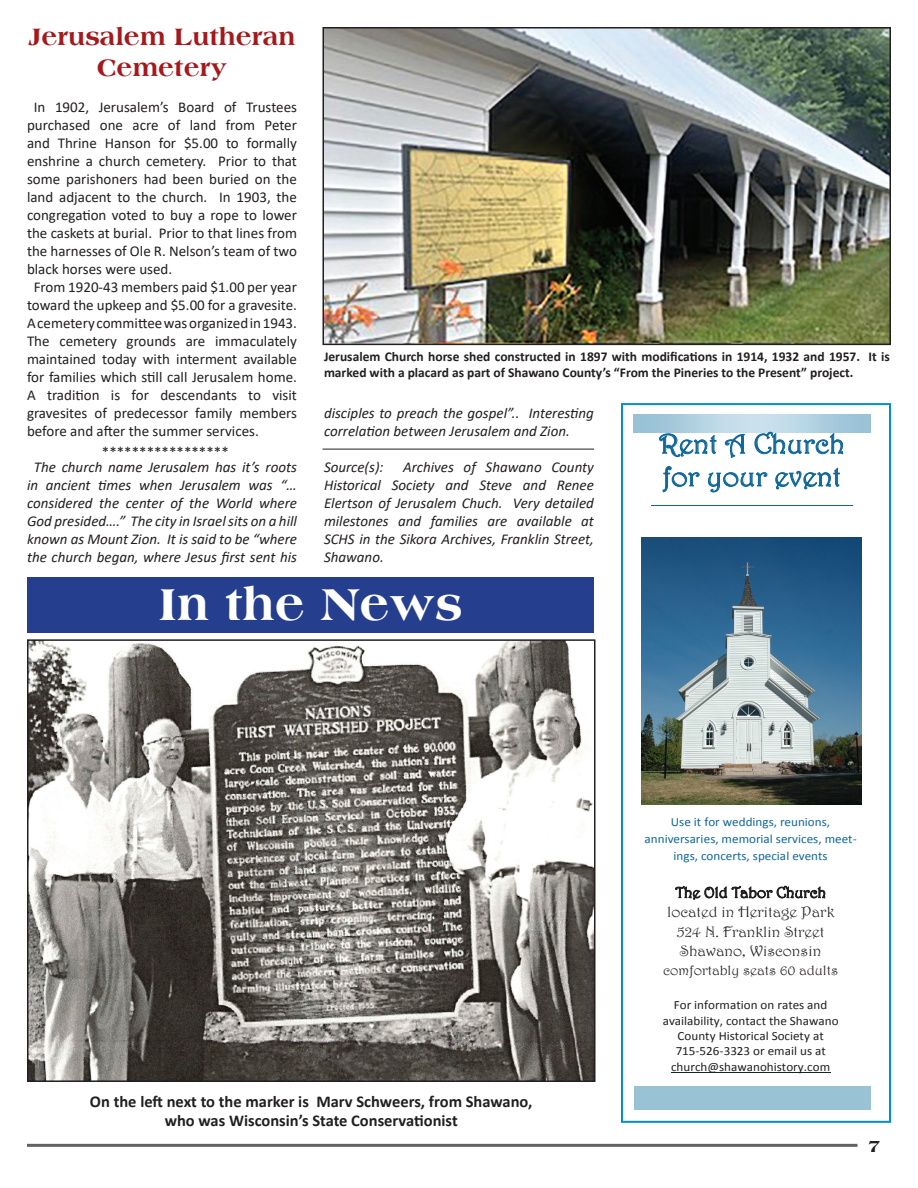
<style>
.page{position:relative;width:918px;height:1188px;background:#fff}
.page>*{position:absolute;margin:0;border:0;box-sizing:border-box;transform-origin:0 0}
.t1{font:800 48px "Americana";color:#fff}
.t2{font:27.75px/32.7px "Harrington";color:#10679a;scale:1.04 1}
.t3{font:800 25.5px "Americana";color:#a5181b}
.t4{font:800 18px "Americana";color:#231f20}
.t5{font:700 16.5px "Calibri";color:#231f20}
.t6{font:15.15px/19.5px "Harrington";color:#231f20;text-align:center;scale:1.04 1}
.t7{font:15px/18px "Calibri";color:#231f20;text-align:justify}
.t8{font:italic 15px/18px "Calibri";color:#231f20;text-align:center}
.t9{font:13.95px "Harrington";color:#231f20;scale:1.04 1}
.t10{font:700 13.5px/16.2px "Calibri";color:#231f20}
.t11{font:12.6px/15.5px "Calibri";color:#231f20;text-align:center;scale:1.04 1}
.t12{font:12.6px/17px "Calibri";color:#10679a;text-align:center;scale:1.04 1}
</style>
<div class="page">
<hr style="left:27px;top:1144px;width:831px;height:3px;background:#636366">
<img style="left:325px;top:30px;width:563px;height:312px">
<div style="left:322px;top:27px;width:569px;height:318px;border:2px solid #231f20"></div>
<div style="left:634px;top:1087px;width:236px;height:23px;background:#99c2d5"></div>
<svg style="left:634px;top:415px;width:236px;height:18px;background:#b2d1e1"></svg>
<hr style="left:671px;top:1072px;width:160px;height:1px;background:#231f20">
<hr style="left:651px;top:505px;width:202px;height:1px;background:#10679a">
<img style="left:642px;top:538px;width:220px;height:266px">
<div style="left:621px;top:403px;width:270px;height:720px;border:2px solid #008ed4"></div>
<img style="left:30px;top:642px;width:563px;height:437px">
<div style="left:27px;top:639px;width:569px;height:443px;border:2px solid #231f20"></div>
<hr style="left:322px;top:449px;width:272px;height:1px;background:#231f20">
<div style="left:27px;top:578px;width:567px;height:55px;background:#253f8e"></div>
<p class="t3" style="left:29px;top:22px;width:268px">Jerusalem Lutheran</p>
<p class="t3" style="left:97px;top:53px;width:132px">Cemetery</p>
<p class="t7" style="left:27px;top:98px;width:272px;text-indent:7px">In 1902, Jerusalem’s Board of Trustees purchased one acre of land from Peter and Thrine Hanson for $5.00 to formally enshrine a church cemetery. Prior to that some parishoners had been buried on the land adjacent to the church. In 1903, the congregation voted to buy a rope to lower the caskets at burial. Prior to that lines from the harnesses of Ole R. Nelson’s team of two black horses were used.</p>
<p class="t7" style="left:27px;top:278px;width:272px;text-indent:7px">From 1920-43 members paid $1.00 per year toward the upkeep and $5.00 for a gravesite.<br>A cemetery committee was organized in 1943.<br>The cemetery grounds are immaculately maintained today with interment available for families which still call Jerusalem home.<br>A tradition is for descendants to visit gravesites of predecessor family members before and after the summer services.</p>
<p class="t7" style="left:102px;top:443px;width:128px">*****************</p>
<p class="t8" style="left:27px;top:457px;width:272px">The church name Jerusalem has it’s roots in ancient times when Jerusalem was “… considered the center of the World where God presided….” The city in Israel sits on a hill known as Mount Zion. It is said to be “where the church began, where Jesus first sent his</p>
<p class="t10" style="left:324px;top:348px;width:567px">Jerusalem Church horse shed constructed in 1897 with modifications in 1914, 1932 and 1957. It is marked with a placard as part of Shawano County’s “From the Pineries to the Present” project.</p>
<p class="t8" style="left:324px;top:403px;width:271px;text-align:left">disciples to preach the gospel”.. Interesting correlation between Jerusalem and Zion.</p>
<p class="t8" style="left:324px;top:457px;width:61px">Source(s):</p>
<p class="t2" style="left:659px;top:427px;width:180px">Rent A Church for your event</p>
<p class="t8" style="left:324px;top:457px;width:272px;text-align:justify;text-indent:79px">Archives of Shawano County Historical Society and Steve and Renee Elertson of Jerusalem Chuch. Very detailed milestones and families are available at SCHS in the Sikora Archives, Franklin Street, Shawano.</p>
<p class="t1" style="left:159px;top:576px;width:305px">In the News</p>
<p class="t5" style="left:90px;top:1089px;width:444px">On the left next to the marker is Marv Schweers, from Shawano,</p>
<p class="t5" style="left:165px;top:1109px;width:294px">who was Wisconsin’s State Conservationist</p>
<p class="t12" style="left:645px;top:813px;width:205px">Use it for weddings, reunions, anniversaries, memorial services, meet&shy;ings, concerts, special events</p>
<p class="t6" style="left:667px;top:882px;width:162px">The Old Tabor Church located in Heritage Park<br>524 N. Franklin Street<br>Shawano, Wisconsin</p>
<p class="t9" style="left:663px;top:961px;width:170px">comfortably seats 60 adults</p>
<p class="t11" style="left:663px;top:997px;width:171px">For information on rates and availability, contact the Shawano<br>County Historical Society at<br>715-526-3323 or email us at church@shawanohistory.com</p>
<p class="t4" style="left:868px;top:1135px;width:14px">7</p>
</div>
